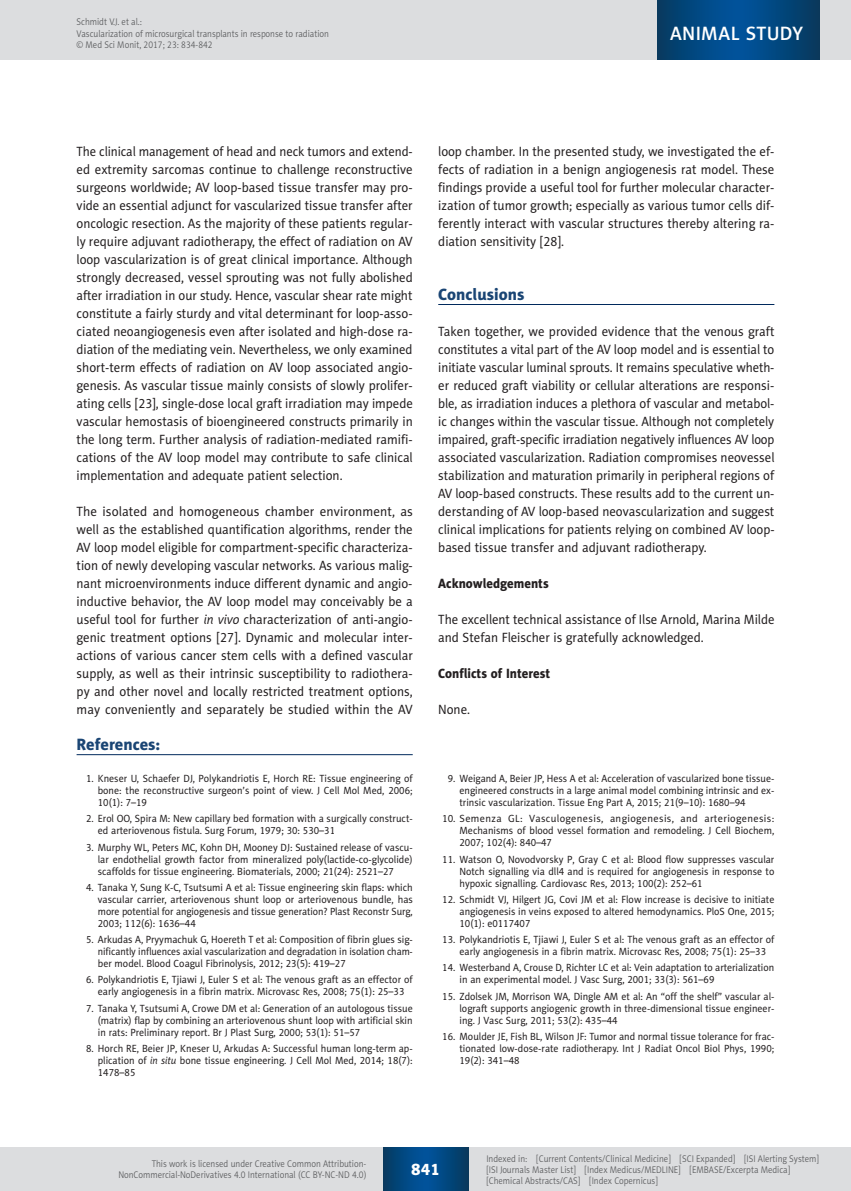
<style>
.page{position:relative;width:851px;height:1191px;background:#fff}
.page>*{position:absolute;margin:0;border:0;box-sizing:border-box;transform-origin:0 0}
.t1{font:19.5px "Naomi Sans EFN Medium";letter-spacing:.015em;color:#fff}
.MSM_Headline_1{font:16.5px "Naomi Sans EFN Heavy";color:#1a4574}
.MSM_Referencje_Tytul{font:16.5px "Naomi Sans EFN Heavy";color:#1a4574}
.t2{font:16.5px "Naomi Sans EFN Heavy";color:#fff}
.MSM_Body{font:13.5px/18px "Naomi Sans EFN";color:#231f20;text-align:justify;scale:.93 1}
.MSM_Body-2{font:13.5px/18px "Naomi Sans EFN";color:#231f20;text-align:justify;scale:.95 1}
.MSM_Body-3{font:13.5px/18px "Naomi Sans EFN";color:#231f20;text-align:justify}
.MSM_Body-4{font:13.5px/18px "Naomi Sans EFN";color:#231f20;scale:.94 1}
.MSM_Headline_2{font:13.5px "Naomi Sans EFN Heavy";color:#231f20;scale:.95 1}
.MSM_Referencje_punkt{font:10.5px/12px "Naomi Sans EFN";color:#231f20;text-align:justify;scale:.95 1}
.MSM_Referencje_punkt-2{font:10.5px/12px "Naomi Sans EFN";color:#231f20;text-align:justify}
.t3{font:9.75px/11.2px "Naomi Sans EFN Light";color:#57585a;scale:.9 1}
.s1{font-style:italic}
</style>
<div class="page">
<hr style="left:438px;top:304px;width:336px;height:1px;background:#00295c">
<hr style="left:77px;top:754px;width:335px;height:1px;background:#00295c">
<div style="left:0;top:1148px;width:850px;height:43px;background:#dcdddf"></div>
<svg style="left:383px;top:1147px;width:85px;height:43px;background:#02477e"></svg>
<div style="left:0;top:0;width:850px;height:60px;background:#dcdddf"></div>
<svg style="left:657px;top:0;width:162px;height:60px;background:#02477e"></svg>
<p class="t3" style="left:77px;top:16px;width:282px">Schmidt V.J. et al.:<br>Vascularization of microsurgical transplants in response to radiation © Med Sci Monit, 2017; 23: 834-842</p>
<h1 class="t1" style="left:670px;top:22px;width:134px">ANIMAL STUDY</h1>
<p class="MSM_Body" style="left:77px;top:142px;width:363px">The clinical management of head and neck tumors and extend&shy;ed extremity sarcomas continue to challenge reconstructive surgeons worldwide; AV loop-based tissue transfer may pro&shy;vide an essential adjunct for vascularized tissue transfer after oncologic resection. As the majority of these patients regular&shy;ly require adjuvant radiotherapy, the effect of radiation on AV loop vascularization is of great clinical importance. Although strongly decreased, vessel sprouting was not fully abolished after irradiation in our study. Hence, vascular shear rate might constitute a fairly sturdy and vital determinant for loop-asso&shy;ciated neoangiogenesis even after isolated and high-dose ra&shy;diation of the mediating vein. Nevertheless, we only examined short-term effects of radiation on AV loop associated angio&shy;genesis. As vascular tissue mainly consists of slowly prolifer&shy;ating cells [23], single-dose local graft irradiation may impede vascular hemostasis of bioengineered constructs primarily in the long term. Further analysis of radiation-mediated ramifi&shy;cations of the AV loop model may contribute to safe clinical implementation and adequate patient selection.</p>
<p class="MSM_Body-3" style="left:77px;top:502px;width:338px">The isolated and homogeneous chamber environment, as well as the established quantification algorithms, render the AV loop model eligible for compartment-specific characteriza&shy;tion of newly developing vascular networks. As various malig&shy;nant microenvironments induce different dynamic and angio&shy;inductive behavior, the AV loop model may conceivably be a useful tool for further <span class="s1">in vivo</span> characterization of anti-angio&shy;genic treatment options [27]. Dynamic and molecular inter&shy;actions of various cancer stem cells with a defined vascular supply, as well as their intrinsic susceptibility to radiothera&shy;py and other novel and locally restricted treatment options, may conveniently and separately be studied within the AV</p>
<p class="MSM_Referencje_Tytul" style="left:77px;top:734px;width:85px">References:</p>
<p class="MSM_Referencje_punkt" style="left:98px;top:772px;width:333px;text-indent:-12px">1. Kneser U, Schaefer DJ, Polykandriotis E, Horch RE: Tissue engineering of bone: the reconstructive surgeon’s point of view. J Cell Mol Med, 2006; 10(1): 7–19</p>
<p class="MSM_Referencje_punkt" style="left:98px;top:813px;width:333px;text-indent:-12px">2. Erol OO, Spira M: New capillary bed formation with a surgically construct&shy;ed arteriovenous fistula. Surg Forum, 1979; 30: 530–31</p>
<p class="MSM_Referencje_punkt" style="left:98px;top:841px;width:333px;text-indent:-12px">3. Murphy WL, Peters MC, Kohn DH, Mooney DJ: Sustained release of vascu&shy;lar endothelial growth factor from mineralized poly(lactide-co-glycolide) scaffolds for tissue engineering. Biomaterials, 2000; 21(24): 2521–27</p>
<p class="MSM_Referencje_punkt" style="left:98px;top:881px;width:333px;text-indent:-12px">4. Tanaka Y, Sung K-C, Tsutsumi A et al: Tissue engineering skin flaps: which vascular carrier, arteriovenous shunt loop or arteriovenous bundle, has more potential for angiogenesis and tissue generation? Plast Reconstr Surg, 2003; 112(6): 1636–44</p>
<p class="MSM_Referencje_punkt" style="left:98px;top:933px;width:333px;text-indent:-12px">5. Arkudas A, Pryymachuk G, Hoereth T et al: Composition of fibrin glues sig&shy;nificantly influences axial vascularization and degradation in isolation cham&shy;ber model. Blood Coagul Fibrinolysis, 2012; 23(5): 419–27</p>
<p class="MSM_Referencje_punkt" style="left:86px;top:974px;width:345px;text-align:center">6. Polykandriotis E, Tjiawi J, Euler S et al: The venous graft as an effector of early angiogenesis in a fibrin matrix. Microvasc Res, 2008; 75(1): 25–33</p>
<p class="MSM_Referencje_punkt" style="left:98px;top:1002px;width:333px;text-indent:-12px">7. Tanaka Y, Tsutsumi A, Crowe DM et al: Generation of an autologous tissue (matrix) flap by combining an arteriovenous shunt loop with artificial skin in rats: Preliminary report. Br J Plast Surg, 2000; 53(1): 51–57</p>
<p class="MSM_Referencje_punkt" style="left:98px;top:1042px;width:333px;text-indent:-12px">8. Horch RE, Beier JP, Kneser U, Arkudas A: Successful human long-term ap&shy;plication of <span class="s1">in situ</span> bone tissue engineering. J Cell Mol Med, 2014; 18(7):<br>1478–85</p>
<p class="MSM_Body-2" style="left:438px;top:142px;width:355px">loop chamber. In the presented study, we investigated the ef&shy;fects of radiation in a benign angiogenesis rat model. These findings provide a useful tool for further molecular character&shy;ization of tumor growth; especially as various tumor cells dif&shy;ferently interact with vascular structures thereby altering ra&shy;diation sensitivity [28].</p>
<p class="MSM_Headline_1" style="left:438px;top:284px;width:88px">Conclusions</p>
<p class="MSM_Body-2" style="left:438px;top:322px;width:355px">Taken together, we provided evidence that the venous graft constitutes a vital part of the AV loop model and is essential to initiate vascular luminal sprouts. It remains speculative wheth&shy;er reduced graft viability or cellular alterations are responsi&shy;ble, as irradiation induces a plethora of vascular and metabol&shy;ic changes within the vascular tissue. Although not completely impaired, graft-specific irradiation negatively influences AV loop associated vascularization. Radiation compromises neovessel stabilization and maturation primarily in peripheral regions of AV loop-based constructs. These results add to the current un&shy;derstanding of AV loop-based neovascularization and suggest clinical implications for patients relying on combined AV loop&shy;based tissue transfer and adjuvant radiotherapy.</p>
<p class="MSM_Headline_2" style="left:438px;top:575px;width:118px">Acknowledgements</p>
<p class="MSM_Body-4" style="left:438px;top:610px;width:359px">The excellent technical assistance of Ilse Arnold, Marina Milde and Stefan Fleischer is gratefully acknowledged.</p>
<p class="MSM_Headline_2" style="left:438px;top:665px;width:119px">Conflicts of Interest</p>
<p class="MSM_Body-2" style="left:438px;top:700px;width:35px">None.</p>
<p class="MSM_Referencje_punkt" style="left:459px;top:772px;width:333px;text-indent:-12px">9. Weigand A, Beier JP, Hess A et al: Acceleration of vascularized bone tissue&shy;engineered constructs in a large animal model combining intrinsic and ex&shy;trinsic vascularization. Tissue Eng Part A, 2015; 21(9–10): 1680–94</p>
<p class="MSM_Referencje_punkt-2" style="left:459px;top:813px;width:316px;text-indent:-17px">10. Semenza GL: Vasculogenesis, angiogenesis, and arteriogenesis:<br>Mechanisms of blood vessel formation and remodeling. J Cell Biochem, 2007; 102(4): 840–47</p>
<p class="MSM_Referencje_punkt" style="left:459px;top:853px;width:333px;text-indent:-17px">11. Watson O, Novodvorsky P, Gray C et al: Blood flow suppresses vascular Notch signalling via dll4 and is required for angiogenesis in response to hypoxic signalling. Cardiovasc Res, 2013; 100(2): 252–61</p>
<p class="MSM_Referencje_punkt" style="left:459px;top:893px;width:333px;text-indent:-17px">12. Schmidt VJ, Hilgert JG, Covi JM et al: Flow increase is decisive to initiate angiogenesis in veins exposed to altered hemodynamics. PloS One, 2015; 10(1): e0117407</p>
<p class="MSM_Referencje_punkt" style="left:459px;top:933px;width:333px;text-indent:-17px">13. Polykandriotis E, Tjiawi J, Euler S et al: The venous graft as an effector of early angiogenesis in a fibrin matrix. Microvasc Res, 2008; 75(1): 25–33</p>
<p class="MSM_Referencje_punkt" style="left:459px;top:962px;width:333px;text-indent:-17px">14. Westerband A, Crouse D, Richter LC et al: Vein adaptation to arterialization in an experimental model. J Vasc Surg, 2001; 33(3): 561–69</p>
<p class="MSM_Referencje_punkt" style="left:459px;top:990px;width:333px;text-indent:-17px">15. Zdolsek JM, Morrison WA, Dingle AM et al: An “off the shelf” vascular al&shy;lograft supports angiogenic growth in three-dimensional tissue engineer&shy;ing. J Vasc Surg, 2011; 53(2): 435–44</p>
<p class="MSM_Referencje_punkt" style="left:459px;top:1030px;width:333px;text-indent:-17px">16. Moulder JE, Fish BL, Wilson JF: Tumor and normal tissue tolerance for frac&shy;tionated low-dose-rate radiotherapy. Int J Radiat Oncol Biol Phys, 1990; 19(2): 341–48</p>
<p class="t3" style="left:118px;top:1158px;width:277px;text-align:right">This work is licensed under Creative Common Attribution-<br>NonCommercial-NoDerivatives 4.0 International (CC BY-NC-ND 4.0)</p>
<h2 class="t2" style="left:411px;top:1159px;width:30px">841</h2>
<p class="t3" style="left:486px;top:1152px;width:371px">Indexed in: [Current Contents/Clinical Medicine] [SCI Expanded] [ISI Alerting System] [ISI Journals Master List] [Index Medicus/MEDLINE] [EMBASE/Excerpta Medica] [Chemical Abstracts/CAS] [Index Copernicus]</p>
</div>
